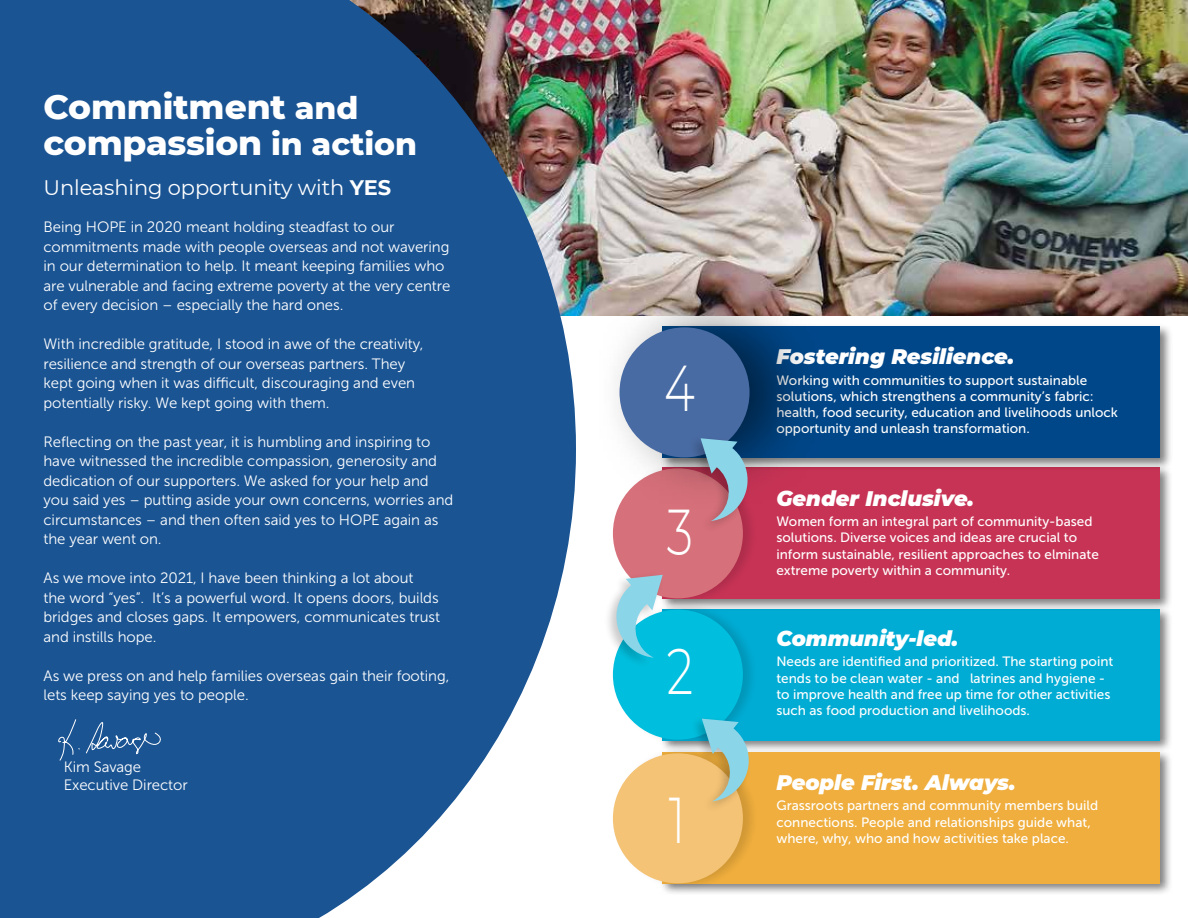
<style>
.page{position:relative;width:1188px;height:918px;background:#fff}
.page>*{position:absolute;margin:0;border:0;box-sizing:border-box;transform-origin:0 0}
.t1{font:300 64.5px "Montserrat";color:#fff;scale:.73 1}
.t2{font:800 34.5px/36px "Montserrat";letter-spacing:-.005em;color:#fff}
.t3{font:italic 900 21px "Montserrat";color:#fff}
.t4{font:21px "Montserrat";letter-spacing:-.005em;color:#fff}
.t5{font:15px/19.5px "Museo Sans 300";letter-spacing:-.005em;color:#fff}
.t6{font:13.5px/16.2px "Museo Sans 500";color:#fff}
.s1{font-size:31.5px}
.s2{font-weight:700}
</style>
<div class="page">
<img style="left:576px;top:0;width:612px;height:315px">
<div style="left:659px;top:749px;width:514px;height:147px;background:#000;opacity:.51"></div>
<div style="left:663px;top:752px;width:497px;height:131px;background:#efae3d"></div>
<svg style="left:0;top:0;width:576px;height:918px;background:#2e5f97"></svg>
<div style="left:58px;top:630px;width:21px;height:131px;background:#1a5493"></div>
<svg style="left:86px;top:720px;width:75px;height:68px;background:#265d98"></svg>
<div style="left:659px;top:606px;width:514px;height:147px;background:#000;opacity:.51"></div>
<div style="left:663px;top:609px;width:497px;height:131px;background:#00acd4"></div>
<div style="left:659px;top:464px;width:514px;height:148px;background:#000;opacity:.51"></div>
<div style="left:663px;top:468px;width:497px;height:131px;background:#c73355"></div>
<div style="left:611px;top:460px;width:147px;height:146px;background:#000;opacity:.13"></div>
<div style="left:613px;top:468px;width:130px;height:130px;background:#d6707a;border-radius:50%"></div>
<div style="left:659px;top:323px;width:514px;height:148px;background:#000;opacity:.51"></div>
<div style="left:663px;top:327px;width:497px;height:131px;background:#004789"></div>
<div style="left:595px;top:276px;width:233px;height:233px;background:#000;opacity:.54"></div>
<div style="left:620px;top:327px;width:130px;height:130px;background:#496ba3;border-radius:50%"></div>
<div style="left:611px;top:601px;width:147px;height:147px;background:#000;opacity:.13"></div>
<div style="left:613px;top:610px;width:130px;height:130px;background:#00bfde;border-radius:50%"></div>
<div style="left:611px;top:745px;width:147px;height:146px;background:#000;opacity:.13"></div>
<div style="left:613px;top:753px;width:130px;height:130px;background:#f4c376;border-radius:50%"></div>
<div style="left:688px;top:435px;width:63px;height:98px;background:#000;opacity:.21"></div>
<svg style="left:701px;top:438px;width:52px;height:83px"></svg>
<div style="left:603px;top:571px;width:62px;height:99px;background:#000;opacity:.21"></div>
<svg style="left:611px;top:575px;width:52px;height:83px"></svg>
<div style="left:689px;top:715px;width:63px;height:98px;background:#000;opacity:.21"></div>
<svg style="left:702px;top:719px;width:52px;height:82px"></svg>
<h2 class="t2" style="left:44px;top:87px;width:375px">Commitment <span class="s1">and </span>compassion <span class="s1">in action</span></h2>
<h3 class="t4" style="left:44px;top:173px;width:349px">Unleashing opportunity with <span class="s2">YES</span></h3>
<p class="t5" style="left:44px;top:217px;width:408px">Being HOPE in 2020 meant holding steadfast to our commitments made with people overseas and not wavering in our determination to help. It meant keeping families who are vulnerable and facing extreme poverty at the very centre of every decision – especially the hard ones.</p>
<p class="t5" style="left:44px;top:334px;width:382px">With incredible gratitude, I stood in awe of the creativity, resilience and strength of our overseas partners. They kept going when it was difficult, discouraging and even potentially risky. We kept going with them.</p>
<p class="t5" style="left:44px;top:432px;width:411px">Reflecting on the past year, it is humbling and inspiring to have witnessed the incredible compassion, generosity and dedication of our supporters. We asked for your help and you said yes – putting aside your own concerns, worries and circumstances – and then often said yes to HOPE again as the year went on.</p>
<p class="t5" style="left:44px;top:568px;width:398px">As we move into 2021, I have been thinking a lot about<br>the word “yes”. It’s a powerful word. It opens doors, builds bridges and closes gaps. It empowers, communicates trust and instills hope.</p>
<p class="t5" style="left:44px;top:666px;width:407px">As we press on and help families overseas gain their footing, lets keep saying yes to people.</p>
<p class="t5" style="left:64px;top:758px;width:126px;line-height:18px">Kim Savage<br>Executive Director</p>
<h1 class="t1" style="left:664px;top:345px;width:44px">4</h1>
<h1 class="t1" style="left:667px;top:489px;width:37px">3</h1>
<h1 class="t1" style="left:667px;top:627px;width:38px">2</h1>
<h1 class="t1" style="left:669px;top:776px;width:24px">1</h1>
<h3 class="t3" style="left:776px;top:341px;width:239px">Fostering Resilience.</h3>
<p class="t6" style="left:776px;top:372px;width:343px">Working with communities to support sustainable solutions, which strengthens a community’s fabric: health, food security, education and livelihoods unlock opportunity and unleash transformation.</p>
<h3 class="t3" style="left:776px;top:482px;width:199px">Gender Inclusive.</h3>
<p class="t6" style="left:776px;top:514px;width:324px">Women form an integral part of community-based solutions. Diverse voices and ideas are crucial to inform sustainable, resilient approaches to elminate extreme poverty within a community.</p>
<h3 class="t3" style="left:776px;top:622px;width:183px">Community-led.</h3>
<p class="t6" style="left:776px;top:654px;width:338px">Needs are identified and prioritized. The starting point tends to be clean water - and latrines and hygiene - to improve health and free up time for other activities such as food production and livelihoods.</p>
<h3 class="t3" style="left:776px;top:766px;width:241px">People First. Always.</h3>
<p class="t6" style="left:776px;top:798px;width:323px">Grassroots partners and community members build connections. People and relationships guide what, where, why, who and how activities take place.</p>
</div>
